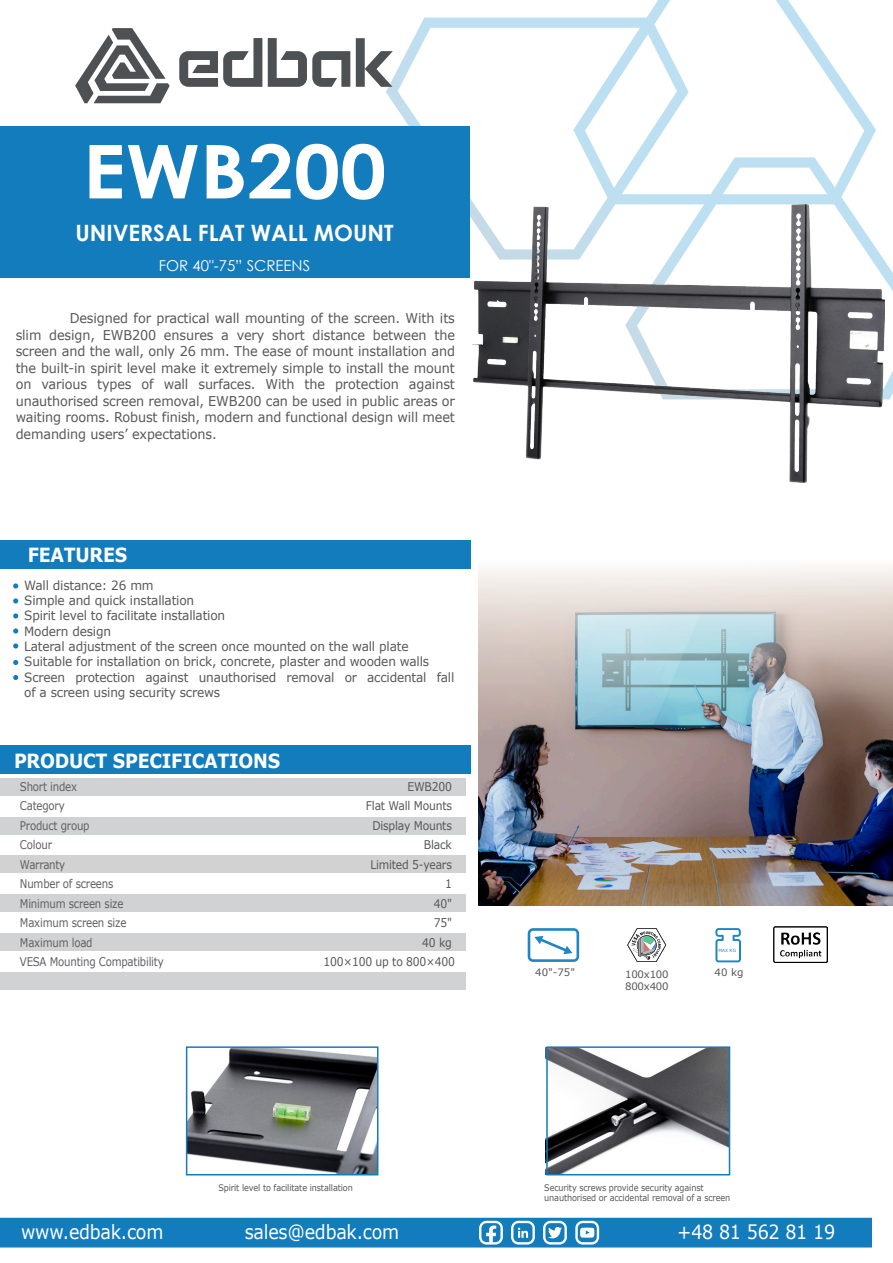
<style>
.page{position:relative;width:893px;height:1263px;background:#fff}
.page>*{position:absolute;margin:0;border:0;box-sizing:border-box;transform-origin:0 0}
.t1{font:700 74.25px "Century Gothic";color:#fff;scale:1.11 1}
.t2{font:700 22.5px "Century Gothic";color:#fff}
.t3{font:19.5px "Verdana";letter-spacing:-.015em;color:#fff;scale:.9 1}
.t4{font:700 19.5px "Verdana";letter-spacing:-.015em;color:#fff;scale:.9 1}
.t5{font:15px "Century Gothic";color:#fff}
.t6{font:13.5px/16.5px "Verdana";letter-spacing:-.01em;color:#57585a;text-align:justify;scale:.95 1}
.t7{font:12.75px/15.3px "Verdana";letter-spacing:-.015em;color:#57585a;scale:.95 1}
.t8{font:12px/19.5px "Verdana";letter-spacing:-.02em;color:#606160;scale:.85 1}
.t9{font:12px/19.5px "Verdana";letter-spacing:-.02em;color:#57585a;text-align:right;scale:.9 1}
.t10{font:10.2px "Verdana";letter-spacing:-.03em;color:#57585a}
.t11{font:9px/10.8px "Verdana";letter-spacing:-.015em;color:#57585a;scale:.9 1}
.t12{font:4.35px "Verdana";color:#1f85c7}
</style>
<div class="page">
<svg style="left:573px;top:0;width:303px;height:157px"></svg>
<svg style="left:386px;top:18px;width:303px;height:242px"></svg>
<svg style="left:625px;top:157px;width:268px;height:242px"></svg>
<div style="left:0;top:1218px;width:872px;height:29px;background:#137cbc"></div>
<svg style="left:75px;top:28px;width:95px;height:75px"></svg>
<svg style="left:268px;top:38px;width:82px;height:49px"></svg>
<svg style="left:179px;top:38px;width:83px;height:49px"></svg>
<svg style="left:356px;top:38px;width:37px;height:49px"></svg>
<img style="left:478px;top:567px;width:415px;height:338px">
<img style="left:472px;top:204px;width:412px;height:279px">
<img style="left:189px;top:1049px;width:186px;height:123px">
<img style="left:549px;top:1049px;width:178px;height:123px">
<div style="left:546px;top:1046px;width:184px;height:129px;border:2px solid #137cbc"></div>
<div style="left:186px;top:1046px;width:192px;height:129px;border:2px solid #137cbc"></div>
<div style="left:0;top:745px;width:470px;height:29px;background:#137cbc"></div>
<div style="left:0;top:855px;width:466px;height:18px;background:#d1d2d4"></div>
<div style="left:0;top:894px;width:466px;height:18px;background:#d1d2d4"></div>
<div style="left:0;top:817px;width:466px;height:18px;background:#d1d2d4"></div>
<div style="left:0;top:933px;width:466px;height:18px;background:#d1d2d4"></div>
<div style="left:0;top:778px;width:466px;height:18px;background:#d1d2d4"></div>
<div style="left:0;top:972px;width:466px;height:18px;background:#d1d2d4"></div>
<svg style="left:627px;top:928px;width:39px;height:34px"></svg>
<svg style="left:528px;top:928px;width:51px;height:34px"></svg>
<svg style="left:715px;top:928px;width:26px;height:34px"></svg>
<img style="left:773px;top:926px;width:55px;height:36px">
<svg style="left:13px;top:583px;width:5px;height:5px"></svg>
<svg style="left:13px;top:598px;width:5px;height:5px"></svg>
<svg style="left:13px;top:613px;width:5px;height:5px"></svg>
<svg style="left:13px;top:628px;width:5px;height:5px"></svg>
<svg style="left:13px;top:643px;width:5px;height:5px"></svg>
<svg style="left:13px;top:660px;width:5px;height:5px"></svg>
<svg style="left:13px;top:675px;width:5px;height:5px"></svg>
<div style="left:0;top:540px;width:471px;height:28px;background:#137cbc"></div>
<div style="left:0;top:126px;width:469px;height:152px;background:#137cbc"></div>
<h1 class="t1" style="left:83px;top:115px;width:275px">EWB200</h1>
<h2 class="t2" style="left:75px;top:216px;width:320px">UNIVERSAL FLAT WALL MOUNT</h2>
<p class="t5" style="left:159px;top:255px;width:153px">FOR 40"-75” SCREENS</p>
<p class="t6" style="left:16px;top:310px;width:464px;text-indent:54px">Designed for practical wall mounting of the screen. With its slim design, EWB200 ensures a very short distance between the screen and the wall, only 26 mm. The ease of mount installation and the built-in spirit level make it extremely simple to install the mount on various types of wall surfaces. With the protection against unauthorised screen removal, EWB200 can be used in public areas or waiting rooms. Robust finish, modern and functional design will meet demanding users’ expectations.</p>
<h3 class="t4" style="left:28px;top:542px;width:112px">FEATURES</h3>
<p class="t7" style="left:24px;top:578px;width:454px">Wall distance: 26 mm<br>Simple and quick installation<br>Spirit level to facilitate installation<br>Modern design<br>Lateral adjustment of the screen once mounted on the wall plate Suitable for installation on brick, concrete, plaster and wooden walls Screen protection against unauthorised removal or accidental fall of a screen using security screws</p>
<h3 class="t4" style="left:14px;top:748px;width:297px">PRODUCT SPECIFICATIONS</h3>
<p class="t8" style="left:20px;top:777px;width:83px">Short index<br>Category<br>Product group<br>Colour<br>Warranty</p>
<p class="t9" style="left:366px;top:777px;width:97px">EWB200<br>Flat Wall Mounts<br>Display Mounts<br>Black<br>Limited 5-years</p>
<p class="t8" style="left:20px;top:874px;width:111px">Number of screens</p>
<p class="t9" style="left:445px;top:874px;width:9px">1</p>
<p class="t8" style="left:20px;top:894px;width:123px">Minimum screen size</p>
<p class="t9" style="left:434px;top:894px;width:22px">40"</p>
<p class="t8" style="left:20px;top:913px;width:127px">Maximum screen size</p>
<p class="t9" style="left:434px;top:913px;width:22px">75"</p>
<p class="t8" style="left:20px;top:933px;width:87px">Maximum load</p>
<p class="t9" style="left:422px;top:933px;width:35px">40 kg</p>
<p class="t8" style="left:20px;top:952px;width:171px">VESA Mounting Compatibility</p>
<p class="t9" style="left:323px;top:952px;width:148px">100×100 up to 800×400</p>
<p class="t12" style="left:718px;top:947px;width:19px">MAX KG</p>
<p class="t10" style="left:535px;top:966px;width:41px">40"-75"</p>
<p class="t10" style="left:625px;top:968px;width:45px">100x100</p>
<p class="t10" style="left:715px;top:966px;width:30px">40 kg</p>
<p class="t10" style="left:625px;top:980px;width:45px">800x400</p>
<p class="t11" style="left:218px;top:1182px;width:151px">Spirit level to facilitate installation</p>
<p class="t11" style="left:544px;top:1182px;width:208px">Security screws provide security against unauthorised or accidental removal of a screen</p>
<h3 class="t3" style="left:21px;top:1220px;width:160px">www.edbak.com</h3>
<h3 class="t3" style="left:245px;top:1220px;width:173px">sales@edbak.com</h3>
<h3 class="t3" style="left:677px;top:1220px;width:177px">+48 81 562 81 19</h3>
</div>
